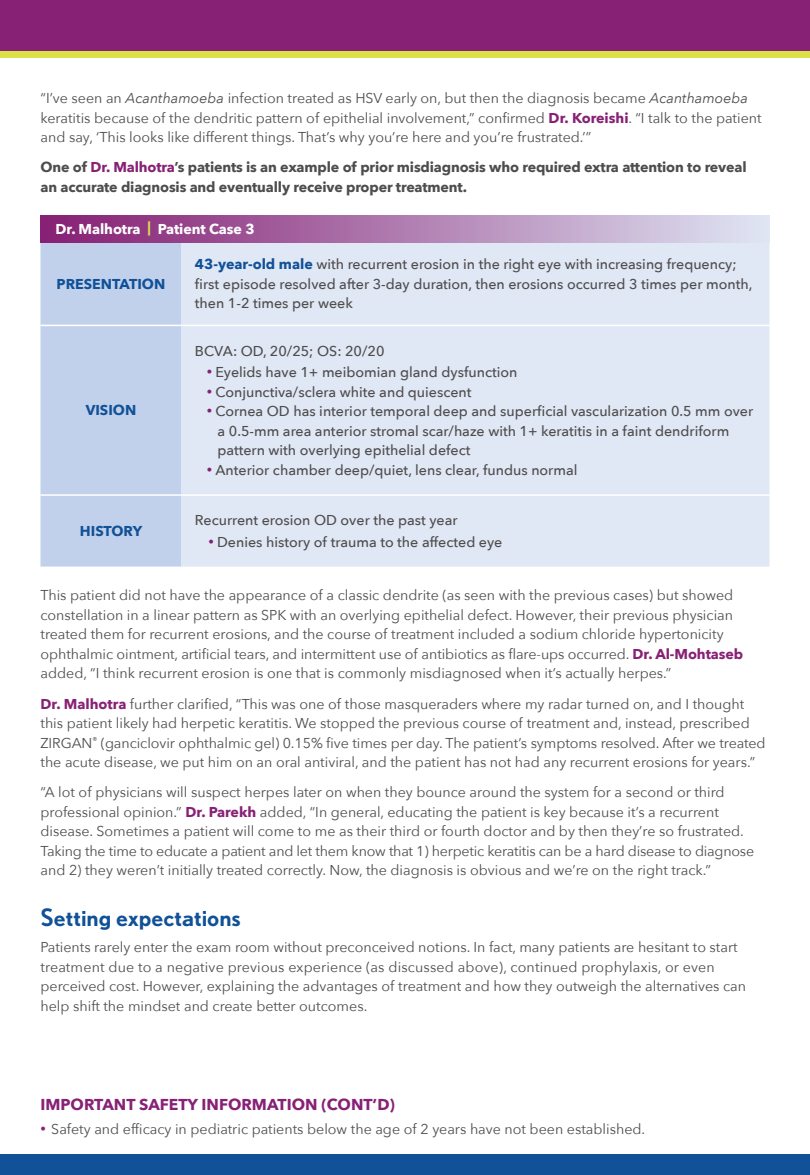
<style>
.page{position:relative;width:810px;height:1175px;background:#fff}
.page>*{position:absolute;margin:0;border:0;box-sizing:border-box;transform-origin:0 0}
.t1{font:500 24px "Nobel BL";color:#115197}
.t2{font:700 15.75px "Avenir Next";color:#872175}
.t3{font:14.25px/19.5px "Avenir Next";color:#4f4c4d}
.t4{font:500 14.25px/19.5px "Avenir Next";color:#4f4c4d}
.t5{font:700 14.25px/19.5px "Avenir Next";letter-spacing:-.01em;color:#4f4c4d}
.t6{font:700 14.25px "Avenir Next";color:#115197}
.t7{font:700 14.25px "Avenir Next";letter-spacing:-.005em;color:#fff}
.s1{font-style:italic}
.s2{font-weight:700;color:#872175}
.s3{color:#872175}
.s4{font-weight:700;color:#115197}
.s5{font-family:"Nobel BL";color:#872175}
.s6{font-family:"Nobel BL";font-weight:500;color:#872175}
</style>
<div class="page">
<div style="left:0;top:1154px;width:810px;height:20px;background:#115197"></div>
<div style="left:0;top:51px;width:810px;height:6px;background:#dae247"></div>
<div style="left:0;top:0;width:810px;height:51px;background:#872175"></div>
<div style="left:40px;top:242px;width:141px;height:324px;background:#c2d1eb"></div>
<div style="left:181px;top:242px;width:589px;height:324px;background:#e0e8f5"></div>
<hr style="left:40px;top:325px;width:141px;height:1px;background:#fff">
<hr style="left:181px;top:325px;width:589px;height:1px;background:#fff">
<hr style="left:40px;top:494px;width:141px;height:2px;background:#fff">
<hr style="left:181px;top:494px;width:589px;height:2px;background:#fff">
<div style="left:40px;top:215px;width:730px;height:27px;background:linear-gradient(to right,#841b71,#dee3f2)"></div>
<p class="t3" style="left:40px;top:88px;width:723px">“I’ve seen an <span class="s1">Acanthamoeba</span> infection treated as HSV early on, but then the diagnosis became <span class="s1">Acanthamoeba </span>keratitis because of the dendritic pattern of epithelial involvement,” confirmed <span class="s2">Dr. Koreishi</span>. “I talk to the patient and say, ‘This looks like different things. That’s why you’re here and you’re frustrated.’”</p>
<p class="t5" style="left:40px;top:157px;width:708px">One of <span class="s3">Dr. Malhotra</span>’s patients is an example of prior misdiagnosis who required extra attention to reveal an accurate diagnosis and eventually receive proper treatment.</p>
<p class="t7" style="left:56px;top:217px;width:201px">Dr. Malhotra <sup>|</sup> Patient Case 3</p>
<p class="t6" style="left:57px;top:271px;width:110px">PRESENTATION</p>
<p class="t6" style="left:86px;top:398px;width:52px">VISION</p>
<p class="t6" style="left:80px;top:519px;width:64px">HISTORY</p>
<p class="t4" style="left:195px;top:254px;width:559px"><span class="s4">43-year-old male</span> with recurrent erosion in the right eye with increasing frequency; first episode resolved after 3-day duration, then erosions occurred 3 times per month, then 1-2 times per week</p>
<p class="t4" style="left:195px;top:340px;width:191px">BCVA: OD, 20/25; OS: 20/20</p>
<p class="t4" style="left:207px;top:362px;width:312px"><span class="s5">•</span> Eyelids have 1+ meibomian gland dysfunction</p>
<p class="t4" style="left:207px;top:381px;width:266px"><span class="s5">•</span> Conjunctiva/sclera white and quiescent</p>
<p class="t4" style="left:218px;top:401px;width:537px;text-indent:-11px"><span class="s5">•</span> Cornea OD has interior temporal deep and superficial vascularization 0.5 mm over a 0.5-mm area anterior stromal scar/haze with 1+ keratitis in a faint dendriform pattern with overlying epithelial defect</p>
<p class="t4" style="left:207px;top:459px;width:372px"><span class="s5">•</span> Anterior chamber deep/quiet, lens clear, fundus normal</p>
<p class="t4" style="left:195px;top:510px;width:264px">Recurrent erosion OD over the past year</p>
<p class="t4" style="left:208px;top:532px;width:296px"><span class="s5">•</span> Denies history of trauma to the affected eye</p>
<p class="t3" style="left:40px;top:585px;width:704px">This patient did not have the appearance of a classic dendrite (as seen with the previous cases) but showed constellation in a linear pattern as SPK with an overlying epithelial defect. However, their previous physician treated them for recurrent erosions, and the course of treatment included a sodium chloride hypertonicity ophthalmic ointment, artificial tears, and intermittent use of antibiotics as flare-ups occurred. <span class="s2">Dr. Al-Mohtaseb </span>added, “I think recurrent erosion is one that is commonly misdiagnosed when it’s actually herpes.”</p>
<p class="t3" style="left:40px;top:693px;width:727px"><span class="s2">Dr. Malhotra</span> further clarified, “This was one of those masqueraders where my radar turned on, and I thought this patient likely had herpetic keratitis. We stopped the previous course of treatment and, instead, prescribed ZIRGAN<sup>®</sup> (ganciclovir ophthalmic gel) 0.15% five times per day. The patient’s symptoms resolved. After we treated the acute disease, we put him on an oral antiviral, and the patient has not had any recurrent erosions for years.”</p>
<p class="t3" style="left:40px;top:782px;width:715px">“A lot of physicians will suspect herpes later on when they bounce around the system for a second or third professional opinion.” <span class="s2">Dr. Parekh</span> added, “In general, educating the patient is key because it’s a recurrent disease. Sometimes a patient will come to me as their third or fourth doctor and by then they’re so frustrated.<br>Taking the time to educate a patient and let them know that 1) herpetic keratitis can be a hard disease to diagnose and 2) they weren’t initially treated correctly. Now, the diagnosis is obvious and we’re on the right track.”</p>
<h1 class="t1" style="left:40px;top:903px;width:202px">Setting expectations</h1>
<p class="t3" style="left:40px;top:937px;width:707px">Patients rarely enter the exam room without preconceived notions. In fact, many patients are hesitant to start treatment due to a negative previous experience (as discussed above), continued prophylaxis, or even perceived cost. However, explaining the advantages of treatment and how they outweigh the alternatives can help shift the mindset and create better outcomes.</p>
<p class="t2" style="left:40px;top:1090px;width:356px">IMPORTANT SAFETY INFORMATION (CONT’D)</p>
<p class="t3" style="left:40px;top:1119px;width:606px"><span class="s6">•</span> Safety and efficacy in pediatric patients below the age of 2 years have not been established.</p>
</div>
